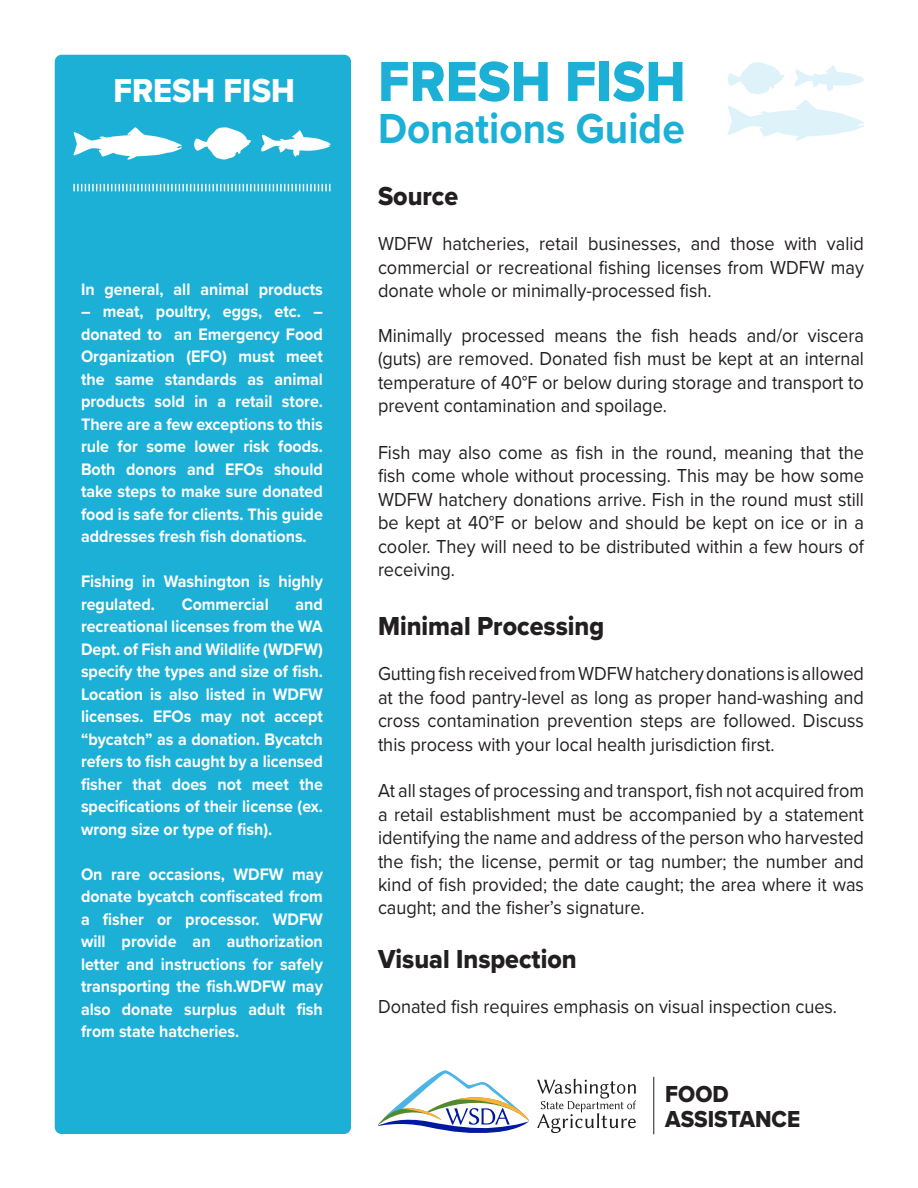
<style>
.page{position:relative;width:918px;height:1188px;background:#fff}
.page>*{position:absolute;margin:0;border:0;box-sizing:border-box;transform-origin:0 0}
.t1{font:58.5px "Proxima Nova Extrabld";color:#1cb0d7;scale:.93 1}
.t2{font:700 43.5px "Proxima Nova";color:#1cb0d7;scale:.93 1}
.t3{font:34.5px "Proxima Nova Extrabld";color:#fff;scale:.93 1}
.t4{font:27px "Proxima Nova Extrabld";color:#231f20;scale:.93 1}
.t5{font:24px/25.5px "Proxima Nova Extrabld";color:#231f20;scale:.93 1}
.t6{font:19.5px/23.4px "Proxima Nova";color:#231f20;text-align:justify;scale:.93 1}
.t7{font:700 17.25px/22.5px "Proxima Nova";color:#fff;text-align:justify;scale:.93 1}
</style>
<div class="page">
<div style="left:55px;top:55px;width:296px;height:1079px;background:#1cb0d7;border-radius:7px"></div>
<svg style="left:194px;top:127px;width:57px;height:33px"></svg>
<svg style="left:261px;top:130px;width:70px;height:27px"></svg>
<svg style="left:73px;top:127px;width:109px;height:33px"></svg>
<svg style="left:73px;top:184px;width:257px;height:7px"></svg>
<svg style="left:378px;top:1070px;width:151px;height:63px"></svg>
<svg style="left:537px;top:1079px;width:98px;height:54px"></svg>
<hr style="left:653px;top:1077px;width:1px;height:57px;background:#231f20">
<svg style="left:727px;top:62px;width:137px;height:79px"></svg>
<h3 class="t3" style="left:113px;top:65px;width:197px">FRESH FISH</h3>
<p class="t7" style="left:81px;top:278px;width:262px">In general, all animal products</p>
<p class="t7" style="left:81px;top:300px;width:262px">– meat, poultry, eggs, etc. – donated to an Emergency Food Organization (EFO) must meet the same standards as animal products sold in a retail store.<br>There are a few exceptions to this rule for some lower risk foods.<br>Both donors and EFOs should take steps to make sure donated food is safe for clients. This guide addresses fresh fish donations.</p>
<p class="t7" style="left:81px;top:570px;width:262px">Fishing in Washington is highly regulated.</p>
<p class="t7" style="left:182px;top:593px;width:95px">Commercial</p>
<p class="t7" style="left:81px;top:593px;width:262px;text-indent:215px">and recreational licenses from the WA Dept. of Fish and Wildlife (WDFW) specify the types and size of fish.<br>Location is also listed in WDFW licenses. EFOs may not accept “bycatch” as a donation. Bycatch refers to fish caught by a licensed fisher that does not meet the specifications of their license (ex. wrong size or type of fish).</p>
<p class="t7" style="left:81px;top:862px;width:262px">On rare occasions, WDFW may donate bycatch confiscated from a fisher or processor. WDFW will provide an authorization letter and instructions for safely transporting the fish.WDFW may also donate surplus adult fish from state hatcheries.</p>
<h1 class="t1" style="left:378px;top:38px;width:332px">FRESH FISH</h1>
<h2 class="t2" style="left:378px;top:96px;width:331px">Donations Guide</h2>
<h3 class="t4" style="left:378px;top:176px;width:88px">Source</h3>
<p class="t6" style="left:378px;top:231px;width:524px">WDFW hatcheries, retail businesses, and those with valid commercial or recreational fishing licenses from WDFW may donate whole or minimally-processed fish.</p>
<p class="t6" style="left:378px;top:323px;width:524px">Minimally processed means the fish heads and/or viscera (guts) are removed. Donated fish must be kept at an internal temperature of 40°F or below during storage and transport to prevent contamination and spoilage.</p>
<p class="t6" style="left:378px;top:440px;width:524px">Fish may also come as fish in the round, meaning that the fish come whole without processing. This may be how some WDFW hatchery donations arrive. Fish in the round must still be kept at 40°F or below and should be kept on ice or in a cooler. They will need to be distributed within a few hours of receiving.</p>
<h3 class="t4" style="left:378px;top:606px;width:245px">Minimal Processing</h3>
<p class="t6" style="left:378px;top:661px;width:524px">Gutting fish received from WDFW hatchery donations is allowed at the food pantry-level as long as proper hand-washing and cross contamination prevention steps are followed. Discuss this process with your local health jurisdiction first.</p>
<p class="t6" style="left:378px;top:778px;width:524px">At all stages of processing and transport, fish not acquired from a retail establishment must be accompanied by a statement identifying the name and address of the person who harvested the fish; the license, permit or tag number; the number and kind of fish provided; the date caught; the area where it was caught; and the fisher’s signature.</p>
<h3 class="t4" style="left:378px;top:939px;width:215px">Visual Inspection</h3>
<p class="t6" style="left:378px;top:994px;width:495px">Donated fish requires emphasis on visual inspection cues.</p>
<p class="t5" style="left:665px;top:1080px;width:147px">FOOD<br>ASSISTANCE</p>
</div>
